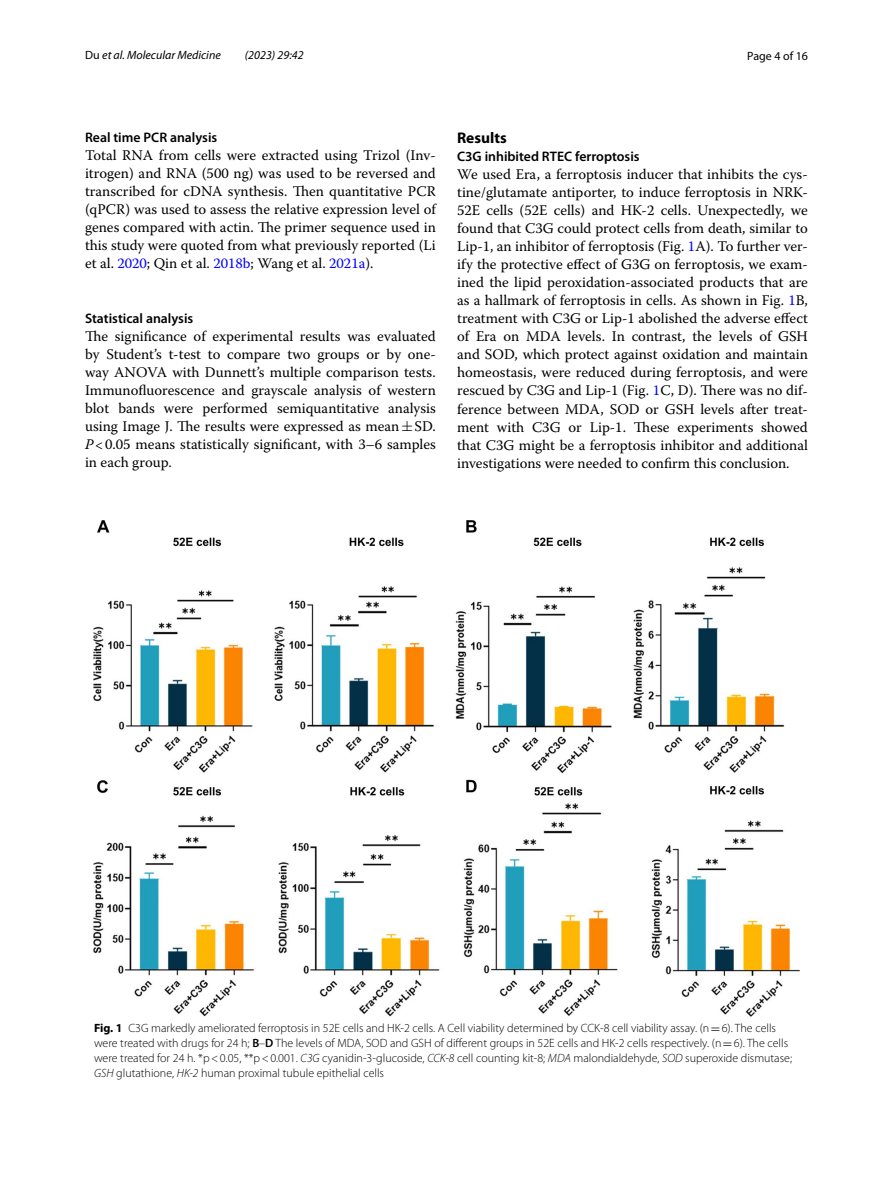
<style>
.page{position:relative;width:893px;height:1187px;background:#fff}
.page>*{position:absolute;margin:0;border:0;box-sizing:border-box;transform-origin:0 0}
.t1{font:700 15.45px "Myriad Pro";color:#000}
.t2{font:14.7px/18px "Warnock Pro";color:#000;text-align:justify}
.t3{font:600 13.8px "Myriad Pro";color:#000}
.t4{font:300 12px/15px "Myriad Pro";color:#000}
.t5{font:italic 12px "Myriad Pro";color:#000}
.t6{font:12px "Myriad Pro";color:#000}
.s1{font-style:normal}
.s2{color:#00f}
.s3{font-family:"MTSY"}
.s4{font-style:italic}
.s5{font-weight:700}
.s6{font-family:"MTSY";font-weight:400}
.s7{font-weight:600}
</style>
<div class="page">
<img style="left:94px;top:520px;width:705px;height:496px">
<p class="t5" style="left:85px;top:48px;width:137px"><span class="s1">Du</span> et al. Molecular Medicine</p>
<p class="t5" style="left:245px;top:48px;width:60px">(2023) 29:42</p>
<p class="t6" style="left:747px;top:48px;width:62px">Page 4 of 16</p>
<p class="t3" style="left:85px;top:129px;width:134px">Real time PCR analysis</p>
<p class="t2" style="left:85px;top:146px;width:352px">Total RNA from cells were extracted using Trizol (Inv&shy;itrogen) and RNA (500 ng) was used to be reversed and transcribed for cDNA synthesis. Then quantitative PCR (qPCR) was used to assess the relative expression level of genes compared with actin. The primer sequence used in this study were quoted from what previously reported (Li et al. <span class="s2">2020</span>; Qin et al. <span class="s2">2018b</span>; Wang et al. <span class="s2">2021a</span>).</p>
<p class="t3" style="left:85px;top:310px;width:110px">Statistical analysis</p>
<p class="t2" style="left:85px;top:327px;width:352px">The significance of experimental results was evaluated by Student’s t-test to compare two groups or by one&shy;way ANOVA with Dunnett’s multiple comparison tests.<br>Immunofluorescence and grayscale analysis of western blot bands were performed semiquantitative analysis using Image J. The results were expressed as mean<span class="s3">±</span>SD.<br><span class="s4">P</span>&lt;0.05 means statistically significant, with 3–6 samples in each group.</p>
<p class="t1" style="left:457px;top:128px;width:51px">Results</p>
<p class="t3" style="left:457px;top:148px;width:184px">C3G inhibited RTEC ferroptosis</p>
<p class="t2" style="left:457px;top:165px;width:352px">We used Era, a ferroptosis inducer that inhibits the cys&shy;tine/glutamate antiporter, to induce ferroptosis in NRK-52E cells (52E cells) and HK-2 cells. Unexpectedly, we found that C3G could protect cells from death, similar to Lip-1, an inhibitor of ferroptosis (Fig. <span class="s2">1</span>A). To further ver&shy;ify the protective effect of G3G on ferroptosis, we exam&shy;ined the lipid peroxidation-associated products that are as a hallmark of ferroptosis in cells. As shown in Fig. <span class="s2">1</span>B, treatment with C3G or Lip-1 abolished the adverse effect of Era on MDA levels. In contrast, the levels of GSH and SOD, which protect against oxidation and maintain homeostasis, were reduced during ferroptosis, and were rescued by C3G and Lip-1 (Fig. <span class="s2">1</span>C, D). There was no dif&shy;ference between MDA, SOD or GSH levels after treat&shy;ment with C3G or Lip-1. These experiments showed that C3G might be a ferroptosis inhibitor and additional investigations were needed to confirm this conclusion.</p>
<p class="t4" style="left:94px;top:1020px;width:699px"><span class="s5">Fig. 1</span> C3G markedly ameliorated ferroptosis in 52E cells and HK-2 cells. A Cell viability determined by CCK-8 cell viability assay. (n<span class="s6">=</span>6). The cells were treated with drugs for 24 h; <span class="s7">B</span>–<span class="s7">D</span> The levels of MDA, SOD and GSH of different groups in 52E cells and HK-2 cells respectively. (n<span class="s6">=</span>6). The cells were treated for 24 h. *p&lt;0.05, **p&lt;0.001. <span class="s4">C3G</span> cyanidin-3-glucoside, <span class="s4">CCK-8</span> cell counting kit-8; <span class="s4">MDA</span> malondialdehyde, <span class="s4">SOD</span> superoxide dismutase; <span class="s4">GSH</span> glutathione, <span class="s4">HK-2</span> human proximal tubule epithelial cells</p>
</div>
